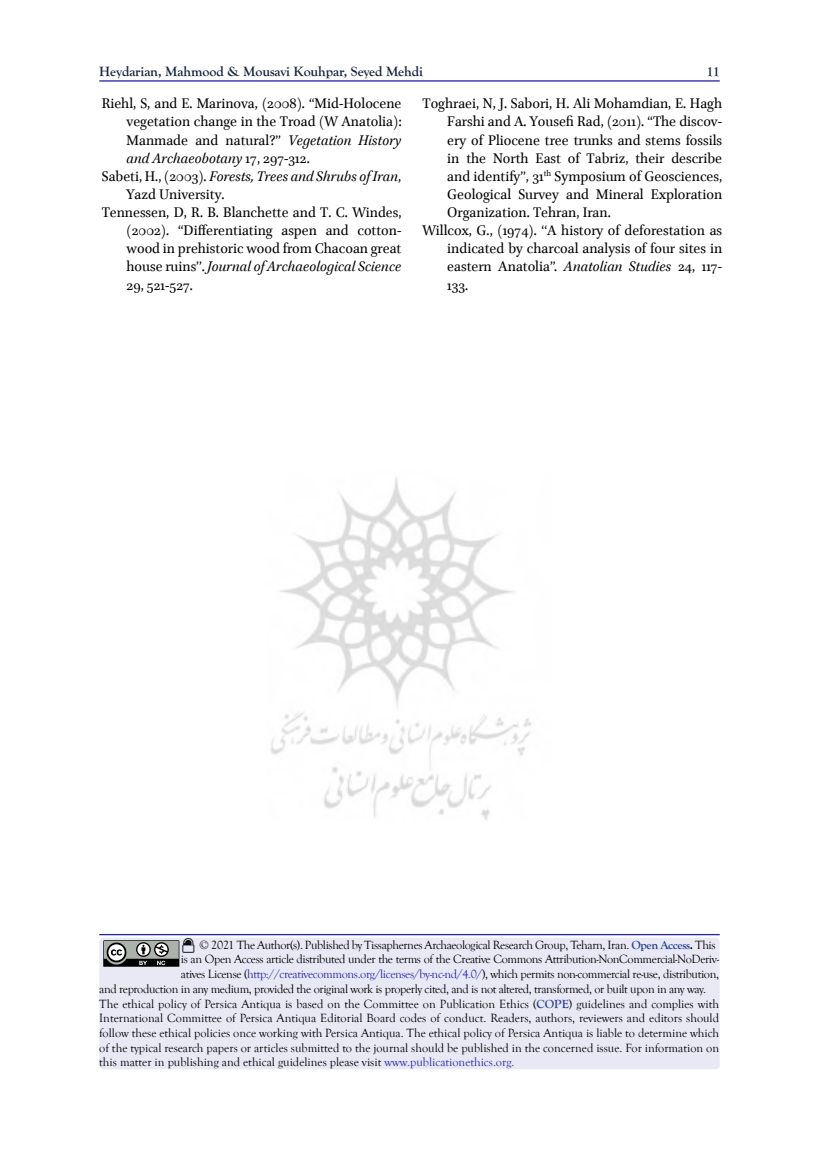
<style>
.page{position:relative;width:819px;height:1166px;background:#fff}
.page>*{position:absolute;margin:0;border:0;box-sizing:border-box;transform-origin:0 0}
.t1{font:15.75px "Brill";color:#000}
.t2{font:italic 15.75px "Brill";color:#000}
.t3{font:700 14px "Goudy Old Style T";letter-spacing:-.005em;color:#17233a}
.t4{font:12.25px "Goudy Old Style T";color:#000}
.t5{font:12.25px "Goudy Old Style T";letter-spacing:-.03em;color:#000}
.s1{font-style:italic}
.s2{font-style:normal}
.s3{font-weight:700;color:#25408f}
.s4{font-weight:700}
.s5{color:#2726a8}
</style>
<div class="page">
<hr style="left:99px;top:80px;width:620px;height:2px;background:#2726a8">
<div style="left:99px;top:938px;width:620px;height:131px;background:#e8e9f5;border-radius:4px"></div>
<hr style="left:99px;top:934px;width:620px;height:1px;background:#2726a8">
<img style="left:270px;top:478px;width:262px;height:342px">
<svg style="left:103px;top:940px;width:77px;height:27px;background:#737674"></svg>
<p class="t3" style="left:99px;top:63px;width:325px">Heydarian, Mahmood &amp; Mousavi Kouhpar, Seyed Mehdi</p>
<p class="t3" style="left:706px;top:63px;width:15px">11</p>
<p class="t1" style="left:102px;top:93px;width:301px">Riehl, S, and E. Marinova, (2008). ‘‘Mid-Holocene</p>
<p class="t1" style="left:126px;top:111px;width:276px">vegetation change in the Troad (W Anatolia):</p>
<p class="t1" style="left:126px;top:129px;width:276px">Manmade and natural?’’ <span class="s1">Vegetation History</span></p>
<p class="t2" style="left:126px;top:147px;width:185px">and Archaeobotany <span class="s2">17, 297-312.</span></p>
<p class="t2" style="left:102px;top:165px;width:301px"><span class="s2">Sabeti, H., (2003).</span> Forests, Trees and Shrubs of Iran<span class="s2">,</span></p>
<p class="t1" style="left:126px;top:184px;width:99px">Yazd University.</p>
<p class="t1" style="left:102px;top:202px;width:301px">Tennessen, D, R. B. Blanchette and T. C. Windes,</p>
<p class="t1" style="left:126px;top:220px;width:276px">(2002). ‘‘Differentiating aspen and cotton-</p>
<p class="t1" style="left:126px;top:238px;width:276px">wood in prehistoric wood from Chacoan great</p>
<p class="t2" style="left:126px;top:256px;width:276px"><span class="s2">house ruins’’.</span> Journal of Archaeological Science</p>
<p class="t1" style="left:126px;top:274px;width:68px">29, 521-527.</p>
<p class="t1" style="left:422px;top:93px;width:301px">Toghraei, N, J. Sabori, H. Ali Mohamdian, E. Hagh</p>
<p class="t1" style="left:447px;top:111px;width:276px">Farshi and A. Yousefi Rad, (2011). ‘‘The discov-</p>
<p class="t1" style="left:447px;top:129px;width:276px">ery of Pliocene tree trunks and stems fossils</p>
<p class="t1" style="left:447px;top:147px;width:276px">in the North East of Tabriz, their describe</p>
<p class="t1" style="left:447px;top:165px;width:276px">and identify’’, 31<sup>th</sup> Symposium of Geosciences,</p>
<p class="t1" style="left:447px;top:184px;width:276px">Geological Survey and Mineral Exploration</p>
<p class="t1" style="left:447px;top:202px;width:165px">Organization. Tehran, Iran.</p>
<p class="t1" style="left:422px;top:220px;width:301px">Willcox, G., (1974). ‘‘A history of deforestation as</p>
<p class="t1" style="left:447px;top:238px;width:276px">indicated by charcoal analysis of four sites in</p>
<p class="t1" style="left:447px;top:256px;width:276px">eastern Anatolia’’. <span class="s1">Anatolian Studies</span> 24, 117-</p>
<p class="t1" style="left:447px;top:274px;width:23px">133.</p>
<p class="t5" style="left:199px;top:938px;width:517px">© 2021 The Author(s). Published by Tissaphernes Archaeological Research Group, Teharn, Iran. <span class="s3">Open Access</span><span class="s4">.</span> This</p>
<p class="t5" style="left:181px;top:952px;width:539px">is an Open Access article distributed under the terms of the Creative Commons Attribution-NonCommercial-NoDeriv-</p>
<p class="t5" style="left:181px;top:967px;width:539px">atives License (<span class="s5">http://creativecommons.org/licenses/by-nc-nd/4.0/</span>), which permits non-commercial re-use, distribution,</p>
<p class="t5" style="left:99px;top:982px;width:608px">and reproduction in any medium, provided the original work is properly cited, and is not altered, transformed, or built upon in any way.</p>
<p class="t4" style="left:99px;top:997px;width:621px">The ethical policy of Persica Antiqua is based on the Committee on Publication Ethics (<span class="s3">COPE</span>) guidelines and complies with</p>
<p class="t4" style="left:99px;top:1011px;width:621px">International Committee of Persica Antiqua Editorial Board codes of conduct. Readers, authors, reviewers and editors should</p>
<p class="t4" style="left:99px;top:1026px;width:621px">follow these ethical policies once working with Persica Antiqua. The ethical policy of Persica Antiqua is liable to determine which</p>
<p class="t4" style="left:99px;top:1041px;width:621px">of the typical research papers or articles submitted to the journal should be published in the concerned issue. For information on</p>
<p class="t4" style="left:99px;top:1055px;width:416px">this matter in publishing and ethical guidelines please visit <span class="s5">www.publicationethics.org.</span></p>
</div>
